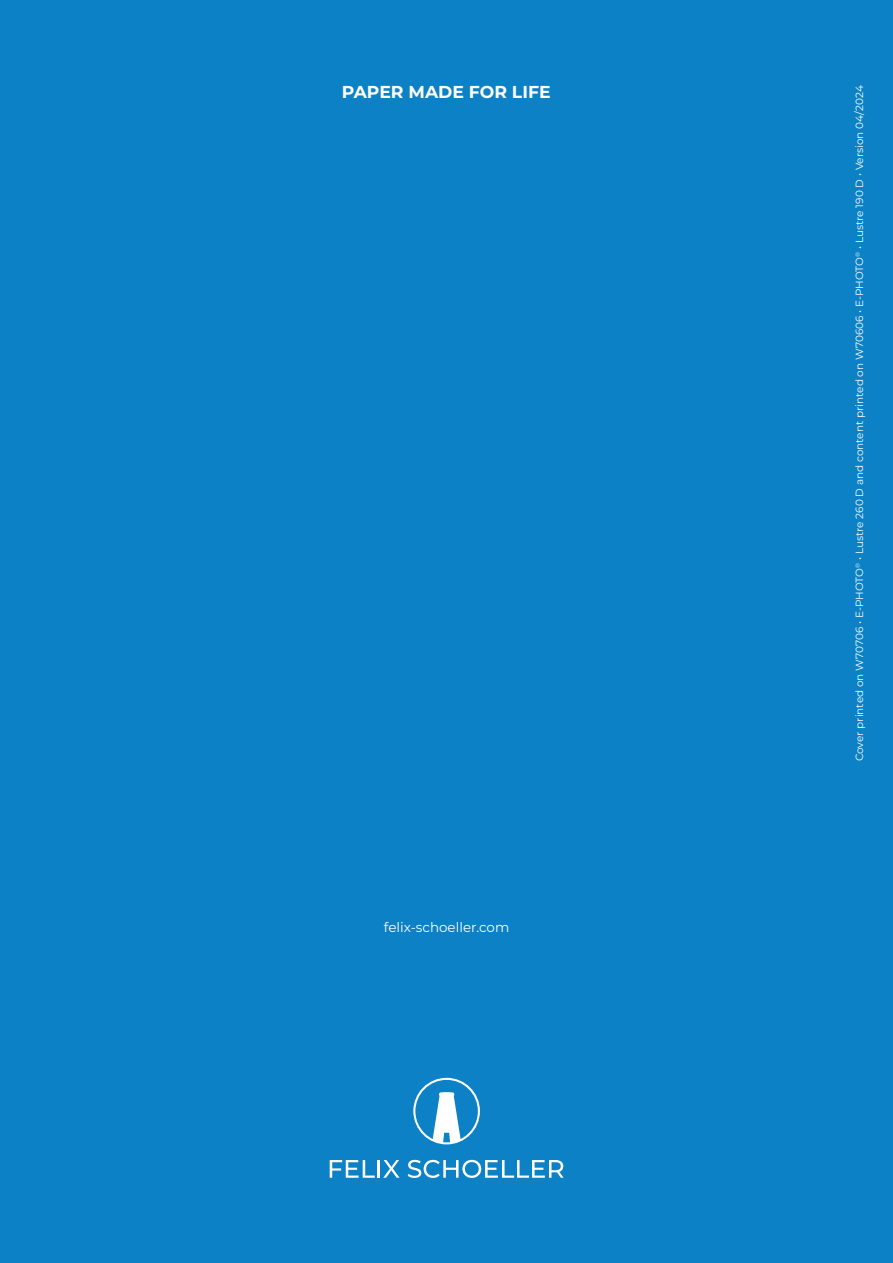
<style>
.page{position:relative;width:893px;height:1263px;background:#0c81c5}
.page>*{position:absolute;margin:0;border:0;box-sizing:border-box;transform-origin:0 0}
.t1{font:700 17.25px "Montserrat";color:#fff}
.t2{font:13.5px "Montserrat";color:#fff}
.t3{font:10.5px "Montserrat";color:#fff}
</style>
<div class="page">
<svg style="left:330px;top:1160px;width:70px;height:18px"></svg>
<svg style="left:408px;top:1160px;width:156px;height:18px"></svg>
<svg style="left:413px;top:1078px;width:67px;height:66px"></svg>
<h1 class="t1" style="left:342px;top:79px;width:210px">PAPER MADE FOR LIFE</h1>
<p class="t2" style="left:384px;top:917px;width:127px">felix-schoeller.com</p>
<p class="t3" style="left:852px;top:761px;width:677px;rotate:-90deg">Cover printed on W70706 • E-PHOTO<sup>®</sup> • Lustre 260 D and content printed on W70606 • E-PHOTO<sup>®</sup> • Lustre 190 D • Version 04/2024</p>
</div>
